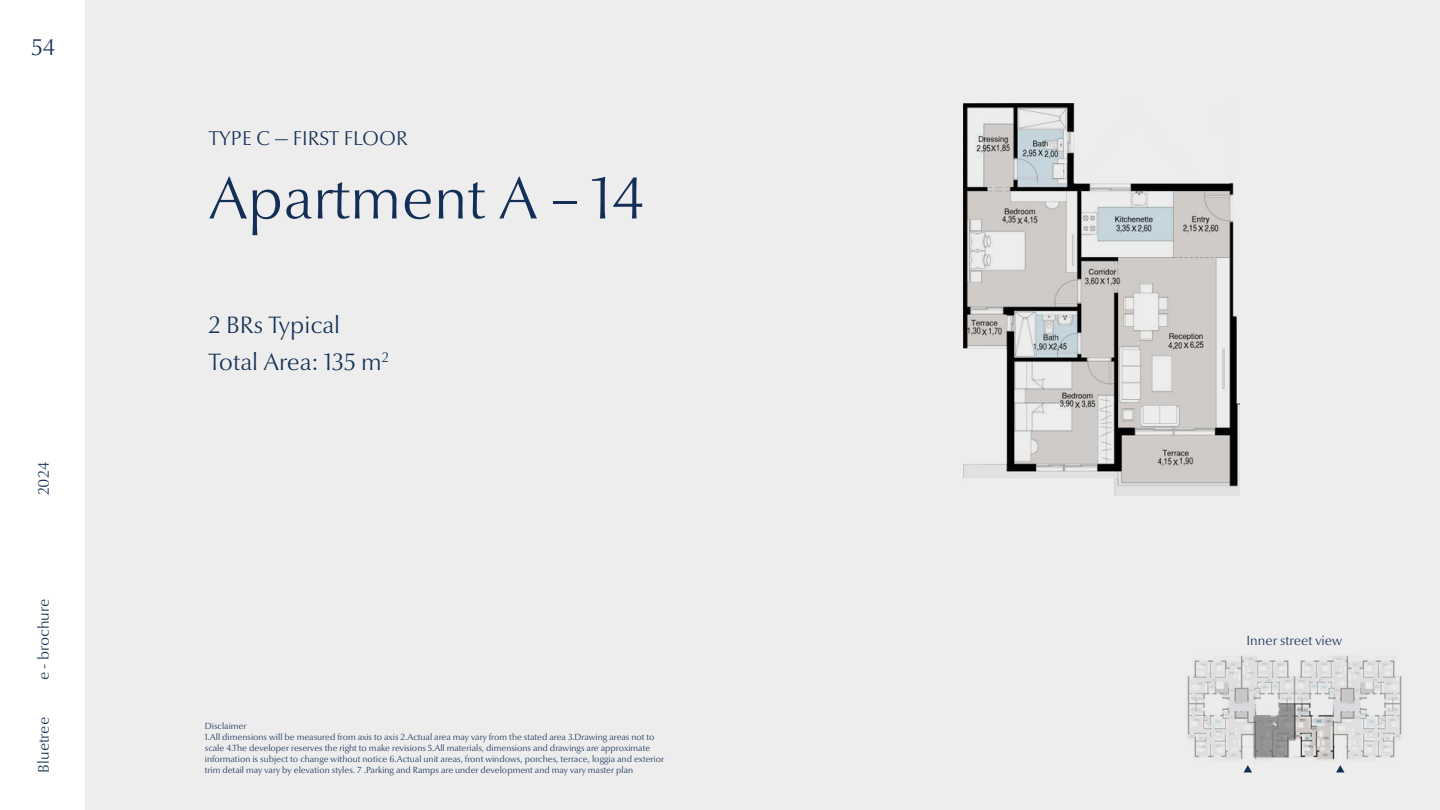
<style>
.page{position:relative;width:1440px;height:810px;background:#fff}
.page>*{position:absolute;margin:0;border:0;box-sizing:border-box;transform-origin:0 0}
.t1{font:300 60px "Optima Nova LT Pro";color:#132f57}
.t2{font:300 24.08px "Optima Nova LT Pro";color:#132f57}
.t3{font:300 23.1px "Optima Nova LT Pro";color:#132f57}
.t4{font:22.5px "Calibri";color:#fff}
.t5{font:300 20.17px "Optima Nova LT Pro";color:#132f57}
.t6{font:300 15.3px "Optima Nova LT Pro";color:#132f57}
.t7{font:300 13.5px "Optima Nova LT Pro";color:#132f57}
.t8{font:300 9px/10.8px "Optima Nova LT Pro";color:#132f57}
</style>
<div class="page">
<div style="left:86px;top:0;width:1354px;height:810px;background:#ededed"></div>
<img style="left:964px;top:104px;width:275px;height:391px">
<img style="left:1187px;top:655px;width:215px;height:106px">
<img style="left:1253px;top:702px;width:43px;height:56px">
<svg style="left:1336px;top:765px;width:9px;height:7px"></svg>
<svg style="left:1244px;top:765px;width:8px;height:7px"></svg>
<h3 class="t3" style="left:31px;top:33px;width:25px">54</h3>
<h3 class="t6" style="left:34px;top:495px;width:35px;rotate:-90deg">2024</h3>
<h3 class="t6" style="left:34px;top:680px;width:83px;rotate:-90deg">e - brochure</h3>
<h3 class="t6" style="left:34px;top:772px;width:57px;rotate:-90deg">Bluetree</h3>
<h3 class="t5" style="left:209px;top:126px;width:200px">TYPE C — FIRST FLOOR</h3>
<h1 class="t1" style="left:209px;top:161px;width:437px">Apartment A – 14</h1>
<h2 class="t2" style="left:209px;top:309px;width:133px">2 BRs Typical</h2>
<h2 class="t2" style="left:209px;top:347px;width:182px">Total Area: 135 m<sup>2</sup></h2>
<p class="t8" style="left:205px;top:721px;width:461px">Disclaimer<br>1.All dimensions will be measured from axis to axis 2.Actual area may vary from the stated area 3.Drawing areas not to scale 4.The developer reserves the right to make revisions 5.All materials, dimensions and drawings are approximate information is subject to change without notice 6.Actual unit areas, front windows, porches, terrace, loggia and exterior trim detail may vary by elevation styles. 7 .Parking and Ramps are under development and may vary master plan</p>
<h3 class="t7" style="left:1247px;top:632px;width:97px">Inner street view</h3>
<h3 class="t4" style="left:1271px;top:715px;width:8px">`</h3>
</div>
